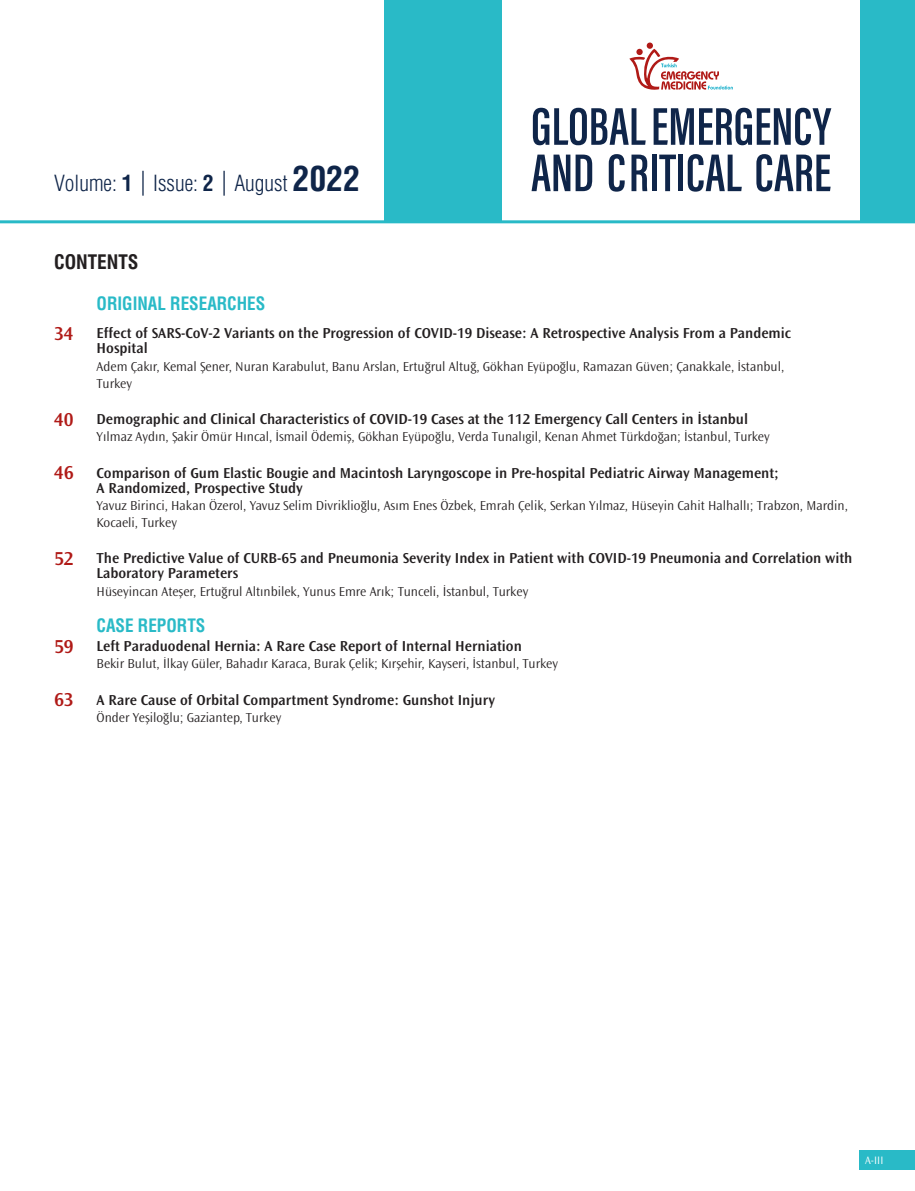
<style>
.page{position:relative;width:915px;height:1191px;background:#fff}
.page>*{position:absolute;margin:0;border:0;box-sizing:border-box;transform-origin:0 0}
.t1{font:600 54.75px "Acumin Pro Extra Cond";color:#0f2549}
.t2{font:21.75px "Helvetica Cond T Light";color:#0f2549}
.BASLIK{font:19.5px "Swiss Condensed Bold Tr";color:#231f20}
.İCİNDEKİLER_TÜR{font:18px "Helvetica Cond T Bold";color:#29bac7;scale:.95 1}
.icindekiler_baslık_1{font:18px "Helvetica Cond T Bold";color:#29bac7;scale:.95 1}
.icindekiler_baslık_1-2{font:600 15px/15px "Ocean Sans Std";color:#231f20}
.icindekiler_yazar_ve{font:300 13.5px/17.2px "Ocean Sans Std";color:#231f20}
.t3{font:300 11.25px "Ocean Sans Std";color:#fff}
.s1{font-family:"Helvetica Cond T Bold"}
.s2{font-family:"Helvetica Cond T Bold";font-size:33.75px}
.s3{font-size:19.5px;color:#b01a17}
</style>
<div class="page">
<div style="left:384px;top:0;width:117px;height:220px;background:#29bac7"></div>
<div style="left:860px;top:0;width:54px;height:220px;background:#29bac7"></div>
<div style="left:858px;top:1149px;width:56px;height:20px;background:#29bac7"></div>
<svg style="left:629px;top:43px;width:103px;height:47px"></svg>
<hr style="left:0;top:220px;width:914px;height:3px;background:#29bac7">
<svg style="left:142px;top:171px;width:1px;height:25px"></svg>
<hr style="left:223px;top:171px;width:2px;height:25px;background:#0f2549">
<h1 class="t1" style="left:531px;top:93px;width:301px">GLOBAL EMERGENCY</h1>
<h2 class="t2" style="left:54px;top:171px;width:307px">Volume: <span class="s1">1</span> Issue: <span class="s1">2</span> August <span class="s2">2022</span></h2>
<h1 class="t1" style="left:531px;top:139px;width:301px">AND CRITICAL CARE</h1>
<p class="BASLIK" style="left:54px;top:250px;width:86px">CONTENTS</p>
<p class="İCİNDEKİLER_TÜR" style="left:97px;top:293px;width:179px">ORIGINAL RESEARCHES</p>
<p class="icindekiler_baslık_1-2" style="left:97px;top:326px;width:695px;text-indent:-43px"><span class="s3">34</span> Effect of SARS-CoV-2 Variants on the Progression of COVID-19 Disease: A Retrospective Analysis From a Pandemic<br>Hospital</p>
<p class="icindekiler_yazar_ve" style="left:97px;top:357px;width:689px">Adem Çakır, Kemal Şener, Nuran Karabulut, Banu Arslan, Ertuğrul Altuğ, Gökhan Eyüpoğlu, Ramazan Güven; Çanakkale, İstanbul,<br>Turkey</p>
<p class="icindekiler_baslık_1-2" style="left:54px;top:412px;width:695px"><span class="s3">40</span> Demographic and Clinical Characteristics of COVID-19 Cases at the 112 Emergency Call Centers in İstanbul</p>
<p class="icindekiler_yazar_ve" style="left:97px;top:428px;width:674px">Yılmaz Aydın, Şakir Ömür Hıncal, İsmail Ödemiş, Gökhan Eyüpoğlu, Verda Tunalıgil, Kenan Ahmet Türkdoğan; İstanbul, Turkey</p>
<p class="icindekiler_baslık_1-2" style="left:97px;top:465px;width:683px;text-indent:-43px"><span class="s3">46</span> Comparison of Gum Elastic Bougie and Macintosh Laryngoscope in Pre-hospital Pediatric Airway Management;<br>A Randomized, Prospective Study</p>
<p class="icindekiler_yazar_ve" style="left:97px;top:497px;width:752px">Yavuz Birinci, Hakan Özerol, Yavuz Selim Divriklioğlu, Asım Enes Özbek, Emrah Çelik, Serkan Yılmaz, Hüseyin Cahit Halhallı; Trabzon, Mardin,<br>Kocaeli, Turkey</p>
<p class="icindekiler_baslık_1-2" style="left:97px;top:551px;width:757px;text-indent:-43px"><span class="s3">52</span> The Predictive Value of CURB-65 and Pneumonia Severity Index in Patient with COVID-19 Pneumonia and Correlation with<br>Laboratory Parameters</p>
<p class="icindekiler_yazar_ve" style="left:97px;top:583px;width:433px">Hüseyincan Ateşer, Ertuğrul Altınbilek, Yunus Emre Arık; Tunceli, İstanbul, Turkey</p>
<p class="icindekiler_baslık_1" style="left:97px;top:614px;width:116px">CASE REPORTS</p>
<p class="icindekiler_baslık_1-2" style="left:54px;top:639px;width:469px"><span class="s3">59</span> Left Paraduodenal Hernia: A Rare Case Report of Internal Herniation</p>
<p class="icindekiler_yazar_ve" style="left:97px;top:655px;width:463px">Bekir Bulut, İlkay Güler, Bahadır Karaca, Burak Çelik; Kırşehir, Kayseri, İstanbul, Turkey</p>
<p class="icindekiler_baslık_1-2" style="left:54px;top:692px;width:442px"><span class="s3">63</span> A Rare Cause of Orbital Compartment Syndrome: Gunshot Injury</p>
<p class="icindekiler_yazar_ve" style="left:97px;top:709px;width:186px">Önder Yeşiloğlu; Gaziantep, Turkey</p>
<p class="t3" style="left:864px;top:1153px;width:20px">A-III</p>
</div>
